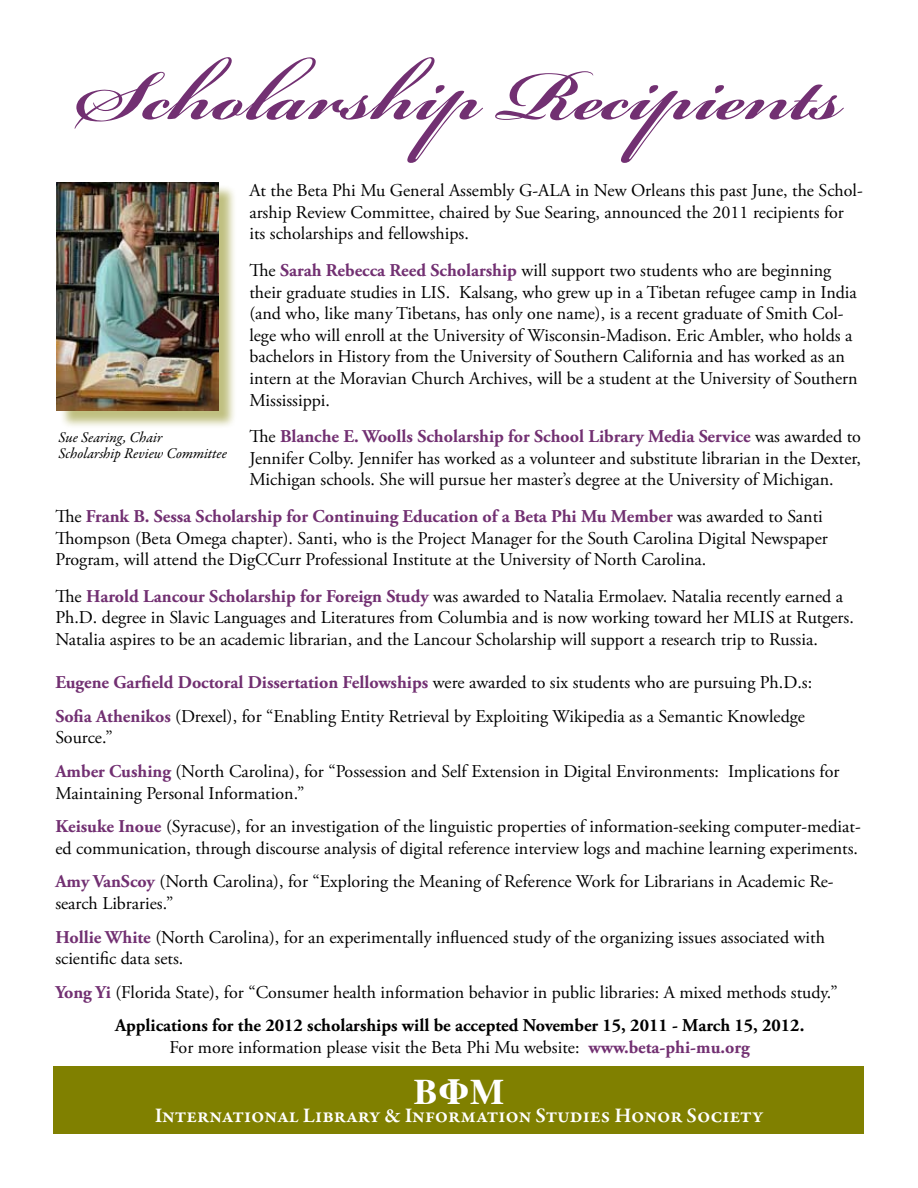
<style>
.page{position:relative;width:918px;height:1188px;background:#fff}
.page>*{position:absolute;margin:0;border:0;box-sizing:border-box;transform-origin:0 0}
.t1{font:700 108px "Bickham Script Pro";color:#723072}
.t2{font:700 36px "Times";color:#fff}
.t3{font:600 21px "Garamond Premr Pro";letter-spacing:-.005em;color:#fff}
.t4{font:18px/21.6px "Adobe Garamond Pro";color:#000}
.t5{font:700 18px "Adobe Garamond Pro";color:#000}
.t6{font:italic 15px/16.5px "Garamond Premr Pro";color:#000}
.s1{font-weight:700;color:#723072}
</style>
<div class="page">
<div style="left:59px;top:184px;width:185px;height:251px;background:#808000;opacity:.5"></div>
<img style="left:57px;top:182px;width:162px;height:228px">
<div style="left:54px;top:1066px;width:810px;height:57px;background:#808000"></div>
<div style="left:54px;top:1077px;width:810px;height:57px;background:#808000"></div>
<h1 class="t1" style="left:78px;top:18px;width:766px">Scholarship Recipients</h1>
<p class="t4" style="left:249px;top:180px;width:615px">At the Beta Phi Mu General Assembly G-ALA in New Orleans this past June, the Schol&shy;arship Review Committee, chaired by Sue Searing, announced the 2011 recipients for its scholarships and fellowships.</p>
<p class="t4" style="left:249px;top:260px;width:610px">The <span class="s1">Sarah Rebecca Reed Scholarship</span> will support two students who are beginning their graduate studies in LIS. Kalsang, who grew up in a Tibetan refugee camp in India (and who, like many Tibetans, has only one name), is a recent graduate of Smith Col&shy;lege who will enroll at the University of Wisconsin-Madison. Eric Ambler, who holds a bachelors in History from the University of Southern California and has worked as an intern at the Moravian Church Archives, will be a student at the University of Southern Mississippi.</p>
<p class="t4" style="left:249px;top:426px;width:613px;text-align:justify">The <span class="s1">Blanche E. Woolls Scholarship for School Library Media Service</span> was awarded to Jennifer Colby. Jennifer has worked as a volunteer and substitute librarian in the Dexter, Michigan schools. She will pursue her master’s degree at the University of Michigan.</p>
<p class="t4" style="left:55px;top:506px;width:774px">The <span class="s1">Frank B. Sessa Scholarship for Continuing Education of a Beta Phi Mu Member</span> was awarded to Santi<br>Thompson (Beta Omega chapter). Santi, who is the Project Manager for the South Carolina Digital Newspaper<br>Program, will attend the DigCCurr Professional Institute at the University of North Carolina.</p>
<p class="t4" style="left:55px;top:586px;width:800px">The <span class="s1">Harold Lancour Scholarship for Foreign Study</span> was awarded to Natalia Ermolaev. Natalia recently earned a<br>Ph.D. degree in Slavic Languages and Literatures from Columbia and is now working toward her MLIS at Rutgers.<br>Natalia aspires to be an academic librarian, and the Lancour Scholarship will support a research trip to Russia.</p>
<p class="t4" style="left:55px;top:666px;width:758px;line-height:33.6px"><span class="s1">Eugene Garfield Doctoral Dissertation Fellowships</span> were awarded to six students who are pursuing Ph.D.s:<br><span class="s1">Sofia Athenikos</span> (Drexel), for “Enabling Entity Retrieval by Exploiting Wikipedia as a Semantic Knowledge</p>
<p class="t4" style="left:55px;top:722px;width:786px;line-height:33.6px">Source.”<br><span class="s1">Amber Cushing</span> (North Carolina), for “Possession and Self Extension in Digital Environments: Implications for</p>
<p class="t4" style="left:55px;top:777px;width:807px;line-height:33.6px">Maintaining Personal Information.”<br><span class="s1">Keisuke Inoue</span> (Syracuse), for an investigation of the linguistic properties of information-seeking computer-mediat-</p>
<p class="t4" style="left:55px;top:832px;width:804px;line-height:33.6px">ed communication, through discourse analysis of digital reference interview logs and machine learning experiments.<br><span class="s1">Amy VanScoy</span> (North Carolina), for “Exploring the Meaning of Reference Work for Librarians in Academic Re-</p>
<p class="t4" style="left:55px;top:887px;width:771px;line-height:33.6px">search Libraries.”<br><span class="s1">Hollie White</span> (North Carolina), for an experimentally influenced study of the organizing issues associated with</p>
<p class="t4" style="left:55px;top:948px;width:129px">scientific data sets.</p>
<p class="t4" style="left:55px;top:982px;width:784px"><span class="s1">Yong Yi</span> (Florida State), for “Consumer health information behavior in public libraries: A mixed methods study.”</p>
<p class="t5" style="left:115px;top:1015px;width:691px">Applications for the 2012 scholarships will be accepted November 15, 2011 - March 15, 2012.</p>
<p class="t4" style="left:170px;top:1037px;width:582px">For more information please visit the Beta Phi Mu website: <span class="s1">www.beta-phi-mu.org</span></p>
<h2 class="t2" style="left:414px;top:1057px;width:92px">BΦM</h2>
<p class="t3" style="left:155px;top:1102px;width:610px">International Library &amp; Information Studies Honor Society</p>
<p class="t6" style="left:58px;top:430px;width:170px">Sue Searing, Chair<br>Scholarship Review Committee</p>
</div>
